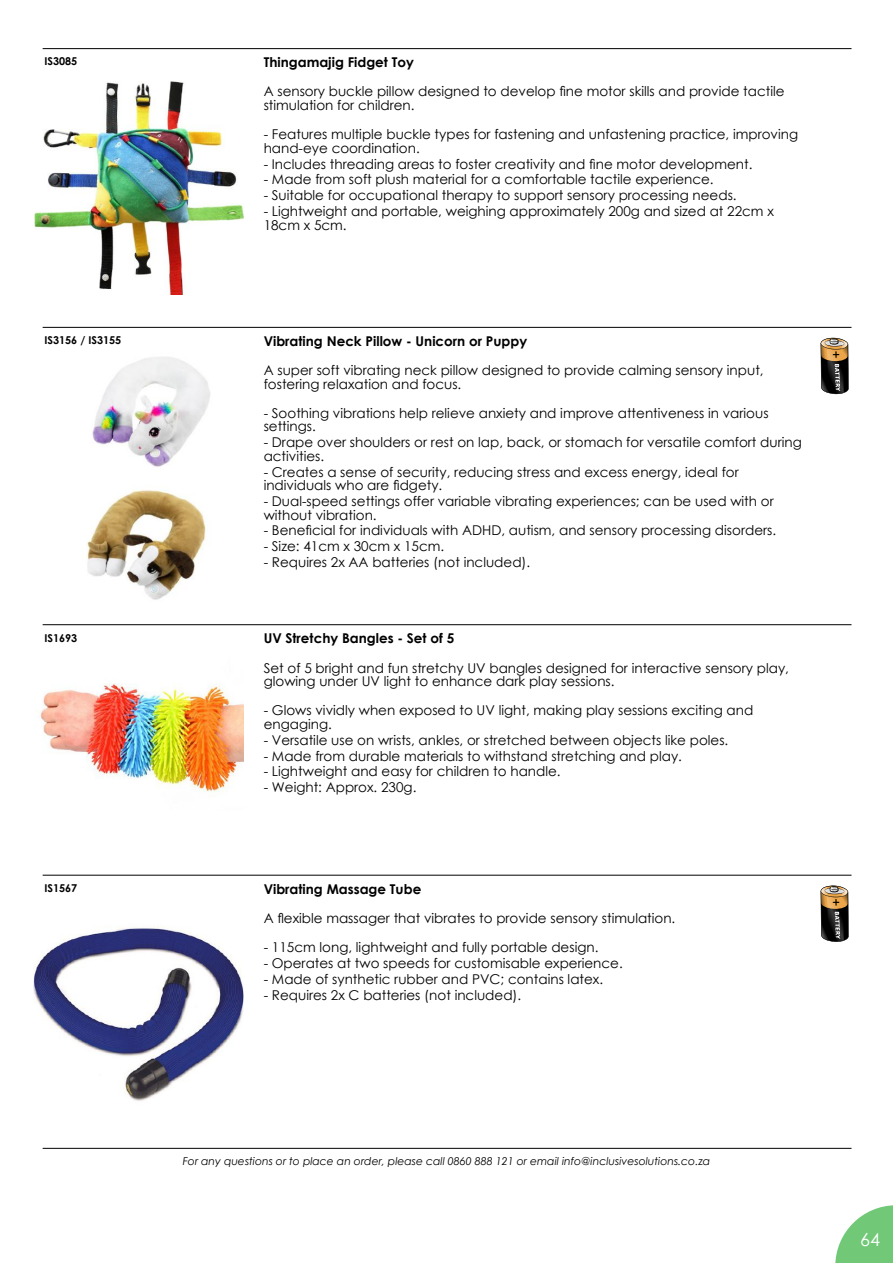
<style>
.page{position:relative;width:893px;height:1263px;background:#fff}
.page>*{position:absolute;margin:0;border:0;box-sizing:border-box;transform-origin:0 0}
.t1{font:18px "Century Gothic";color:#fff}
.t2{font:13.5px "Century Gothic";color:#000}
.t3{font:700 13.5px "Century Gothic";color:#000}
.t4{font:italic 10.8px "Century Gothic";color:#000}
.t5{font:700 10.8px "Century Gothic";color:#000}
</style>
<div class="page">
<hr style="left:43px;top:48px;width:808px;height:1px;background:#000">
<img style="left:35px;top:82px;width:209px;height:212px">
<hr style="left:43px;top:327px;width:808px;height:1px;background:#000">
<img style="left:65px;top:327px;width:166px;height:132px">
<img style="left:86px;top:459px;width:120px;height:141px">
<svg style="left:821px;top:337px;width:28px;height:57px"></svg>
<hr style="left:43px;top:624px;width:808px;height:1px;background:#000">
<img style="left:38px;top:683px;width:206px;height:114px">
<hr style="left:43px;top:875px;width:808px;height:1px;background:#000">
<img style="left:34px;top:927px;width:210px;height:174px">
<svg style="left:821px;top:885px;width:28px;height:57px"></svg>
<hr style="left:43px;top:1148px;width:808px;height:1px;background:#000">
<svg style="left:835px;top:1205px;width:58px;height:58px"></svg>
<p class="t5" style="left:44px;top:57px;width:34px">IS3085</p>
<p class="t3" style="left:264px;top:57px;width:152px">Thingamajig Fidget Toy</p>
<p class="t2" style="left:264px;top:86px;width:522px">A sensory buckle pillow designed to develop fine motor skills and provide tactile</p>
<p class="t2" style="left:264px;top:100px;width:152px">stimulation for children.</p>
<p class="t2" style="left:264px;top:129px;width:536px">- Features multiple buckle types for fastening and unfastening practice, improving</p>
<p class="t2" style="left:264px;top:142px;width:158px">hand-eye coordination.</p>
<p class="t2" style="left:264px;top:158px;width:490px">- Includes threading areas to foster creativity and fine motor development.</p>
<p class="t2" style="left:264px;top:174px;width:451px">- Made from soft plush material for a comfortable tactile experience.</p>
<p class="t2" style="left:264px;top:190px;width:474px">- Suitable for occupational therapy to support sensory processing needs.</p>
<p class="t2" style="left:264px;top:206px;width:512px">- Lightweight and portable, weighing approximately 200g and sized at 22cm x</p>
<p class="t2" style="left:264px;top:220px;width:85px">18cm x 5cm.</p>
<p class="t5" style="left:44px;top:336px;width:78px">IS3156 / IS3155</p>
<p class="t3" style="left:264px;top:336px;width:265px">Vibrating Neck Pillow - Unicorn or Puppy</p>
<p class="t2" style="left:264px;top:365px;width:501px">A super soft vibrating neck pillow designed to provide calming sensory input,</p>
<p class="t2" style="left:264px;top:379px;width:199px">fostering relaxation and focus.</p>
<p class="t2" style="left:264px;top:408px;width:506px">- Soothing vibrations help relieve anxiety and improve attentiveness in various</p>
<p class="t2" style="left:264px;top:421px;width:54px">settings.</p>
<p class="t2" style="left:264px;top:437px;width:540px">- Drape over shoulders or rest on lap, back, or stomach for versatile comfort during</p>
<p class="t2" style="left:264px;top:451px;width:62px">activities.</p>
<p class="t2" style="left:264px;top:466px;width:477px">- Creates a sense of security, reducing stress and excess energy, ideal for</p>
<p class="t2" style="left:264px;top:480px;width:180px">individuals who are fidgety.</p>
<p class="t2" style="left:264px;top:496px;width:512px">- Dual-speed settings offer variable vibrating experiences; can be used with or</p>
<p class="t2" style="left:264px;top:509px;width:114px">without vibration.</p>
<p class="t2" style="left:264px;top:525px;width:514px">- Beneficial for individuals with ADHD, autism, and sensory processing disorders.</p>
<p class="t2" style="left:264px;top:541px;width:182px">- Size: 41cm x 30cm x 15cm.</p>
<p class="t2" style="left:264px;top:557px;width:268px">- Requires 2x AA batteries (not included).</p>
<p class="t5" style="left:44px;top:633px;width:34px">IS1693</p>
<p class="t3" style="left:264px;top:633px;width:192px">UV Stretchy Bangles - Set of 5</p>
<p class="t2" style="left:264px;top:662px;width:527px">Set of 5 bright and fun stretchy UV bangles designed for interactive sensory play,</p>
<p class="t2" style="left:264px;top:676px;width:352px">glowing under UV light to enhance dark play sessions.</p>
<p class="t2" style="left:264px;top:705px;width:491px">- Glows vividly when exposed to UV light, making play sessions exciting and</p>
<p class="t2" style="left:264px;top:718px;width:70px">engaging.</p>
<p class="t2" style="left:264px;top:734px;width:466px">- Versatile use on wrists, ankles, or stretched between objects like poles.</p>
<p class="t2" style="left:264px;top:750px;width:420px">- Made from durable materials to withstand stretching and play.</p>
<p class="t2" style="left:264px;top:766px;width:298px">- Lightweight and easy for children to handle.</p>
<p class="t2" style="left:264px;top:782px;width:154px">- Weight: Approx. 230g.</p>
<p class="t5" style="left:44px;top:884px;width:34px">IS1567</p>
<p class="t3" style="left:264px;top:884px;width:159px">Vibrating Massage Tube</p>
<p class="t2" style="left:264px;top:913px;width:413px">A flexible massager that vibrates to provide sensory stimulation.</p>
<p class="t2" style="left:264px;top:942px;width:336px">- 115cm long, lightweight and fully portable design.</p>
<p class="t2" style="left:264px;top:958px;width:361px">- Operates at two speeds for customisable experience.</p>
<p class="t2" style="left:264px;top:974px;width:341px">- Made of synthetic rubber and PVC; contains latex.</p>
<p class="t2" style="left:264px;top:990px;width:259px">- Requires 2x C batteries (not included).</p>
<p class="t4" style="left:183px;top:1157px;width:529px">For any questions or to place an order, please call 0860 888 121 or email info@inclusivesolutions.co.za</p>
<h1 class="t1" style="left:860px;top:1227px;width:21px">64</h1>
</div>
